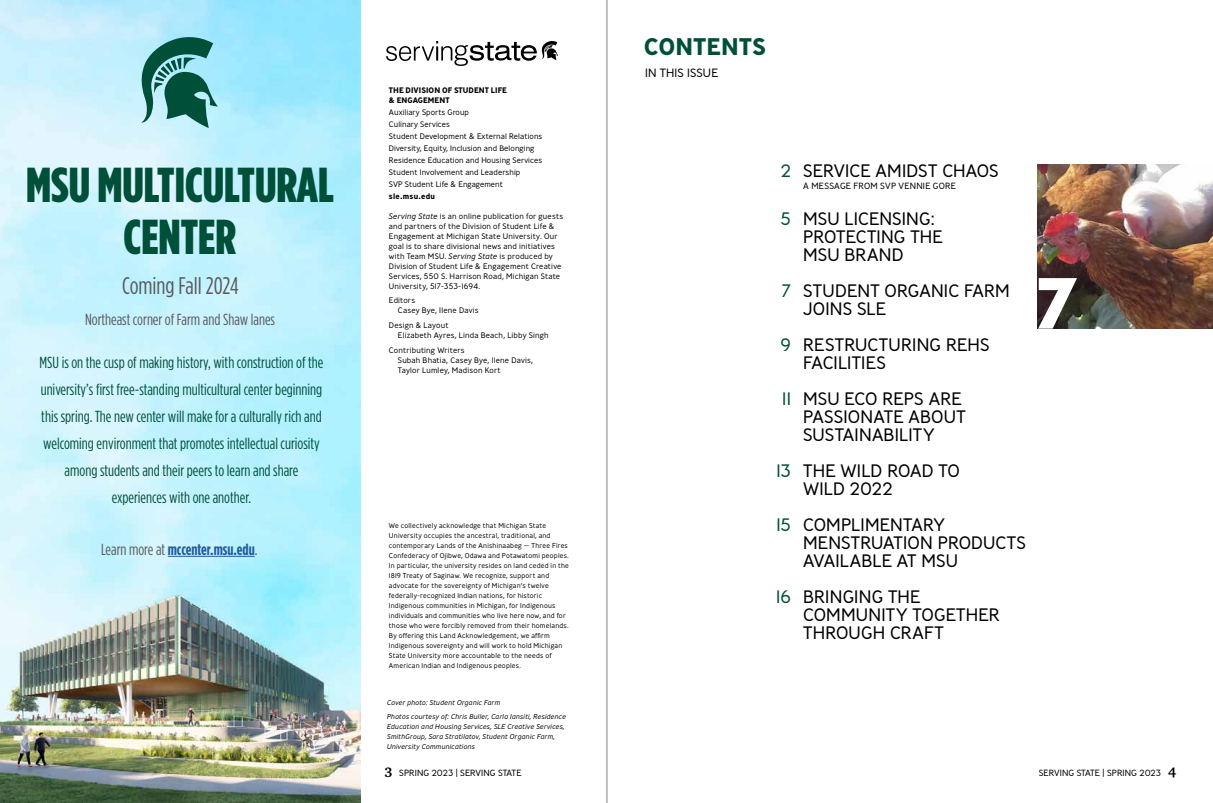
<style>
.page{position:relative;width:1213px;height:803px;background:#fff}
.page>*{position:absolute;margin:0;border:0;box-sizing:border-box;transform-origin:0 0}
.t1{font:800 72px "Ministry";color:#fff}
.t2{font:900 49px/52.8px "Gotham Condensed";color:#004f39;text-align:center}
.t3{font:24px "Gotham Condensed";color:#58595b}
.t4{font:700 24px "Ministry";color:#004f39}
.t5{font:300 18px/18px "Ministry";color:#000}
.t6{font:16px/27px "Gotham Condensed";color:#004f39;text-align:center}
.t7{font:16px "Gotham Condensed";color:#58595b}
.t8{font:700 16px "Gotham Condensed";color:#215e9e}
.t9{font:300 12px "Ministry";letter-spacing:.005em;color:#000}
.t10{font:300 9px "Ministry";color:#000}
.t11{font:300 8px/10px "Ministry";letter-spacing:.01em;color:#000}
.t12{font:700 8px/10px "Ministry";color:#000}
.t13{font:300 7px/10px "Ministry";letter-spacing:.02em;color:#000}
.t14{font:italic 300 7px/10px "Ministry";letter-spacing:.015em;color:#000}
.s1{font-weight:400;color:#58595b}
.s2{font-style:italic}
.s3{font-family:"Charter ITC Std";font-weight:700;font-size:14px}
.s4{color:#004f39}
</style>
<div class="page">
<img style="left:0;top:0;width:360px;height:803px">
<svg style="left:137px;top:27px;width:81px;height:101px;background:#68a8a8"></svg>
<svg style="left:386px;top:41px;width:172px;height:25px"></svg>
<hr style="left:168px;top:556px;width:87px;height:1px;background:#215e9e">
<img style="left:1037px;top:165px;width:175px;height:164px">
<hr style="left:607px;top:0;width:1px;height:803px;background:#000">
<p class="t2" style="left:26px;top:158px;width:309px">MSU MULTICULTURAL<br>CENTER</p>
<p class="t3" style="left:122px;top:272px;width:118px">Coming Fall 2024</p>
<p class="t7" style="left:85px;top:310px;width:191px">Northeast corner of Farm and Shaw lanes</p>
<p class="t6" style="left:40px;top:349px;width:285px">MSU is on the cusp of making history, with construction of the university’s first free-standing multicultural center beginning this spring. The new center will make for a culturally rich and welcoming environment that promotes intellectual curiosity among students and their peers to learn and share experiences with one another.</p>
<p class="t8" style="left:101px;top:540px;width:158px"><span class="s1">Learn more at</span> mccenter.msu.edu<span class="s1">.</span></p>
<p class="t12" style="left:389px;top:85px;width:120px">THE DIVISION OF STUDENT LIFE &amp; ENGAGEMENT</p>
<p class="t11" style="left:389px;top:107px;width:82px">Auxiliary Sports Group</p>
<p class="t11" style="left:389px;top:119px;width:63px">Culinary Services</p>
<p class="t11" style="left:389px;top:131px;width:155px">Student Development &amp; External Relations</p>
<p class="t11" style="left:389px;top:143px;width:147px">Diversity, Equity, Inclusion and Belonging</p>
<p class="t11" style="left:389px;top:155px;width:155px">Residence Education and Housing Services</p>
<p class="t11" style="left:389px;top:167px;width:133px">Student Involvement and Leadership</p>
<p class="t11" style="left:389px;top:179px;width:116px">SVP Student Life &amp; Engagement</p>
<p class="t12" style="left:389px;top:191px;width:48px">sle.msu.edu</p>
<p class="t11" style="left:389px;top:211px;width:176px"><span class="s2">Serving State</span> is an online publication for guests and partners of the Division of Student Life &amp; Engagement at Michigan State University. Our goal is to share divisional news and initiatives with Team MSU. <span class="s2">Serving State</span> is produced by Division of Student Life &amp; Engagement Creative Services, 550 S. Harrison Road, Michigan State University, 517-353-1694.</p>
<p class="t11" style="left:398px;top:296px;width:82px;text-indent:-9px">Editors<br>Casey Bye, Ilene Davis</p>
<p class="t11" style="left:398px;top:320px;width:152px;text-indent:-9px">Design &amp; Layout<br>Elizabeth Ayres, Linda Beach, Libby Singh</p>
<p class="t11" style="left:398px;top:345px;width:136px;text-indent:-9px">Contributing Writers<br>Subah Bhatia, Casey Bye, Ilene Davis,<br>Taylor Lumley, Madison Kort</p>
<p class="t13" style="left:389px;top:520px;width:182px">We collectively acknowledge that Michigan State University occupies the ancestral, traditional, and contemporary Lands of the Anishinaabeg — Three Fires Confederacy of Ojibwe, Odawa and Potawatomi peoples.<br>In particular, the university resides on land ceded in the 1819 Treaty of Saginaw. We recognize, support and advocate for the sovereignty of Michigan’s twelve federally-recognized Indian nations, for historic Indigenous communities in Michigan, for Indigenous individuals and communities who live here now, and for those who were forcibly removed from their homelands.<br>By offering this Land Acknowledgement, we affirm Indigenous sovereignty and will work to hold Michigan State University more accountable to the needs of American Indian and Indigenous peoples.</p>
<p class="t14" style="left:387px;top:697px;width:115px">Cover photo: Student Organic Farm</p>
<p class="t14" style="left:387px;top:711px;width:180px">Photos courtesy of: Chris Buller, Carla Iansiti, Residence Education and Housing Services, SLE Creative Services, SmithGroup, Sara Stratilatov, Student Organic Farm, University Communications</p>
<p class="t10" style="left:384px;top:767px;width:138px"><span class="s3">3</span> SPRING 2023 | SERVING STATE</p>
<p class="t4" style="left:644px;top:31px;width:124px">CONTENTS</p>
<p class="t9" style="left:645px;top:65px;width:75px">IN THIS ISSUE</p>
<p class="t5" style="left:780px;top:161px;width:220px"><span class="s4">2</span> SERVICE AMIDST CHAOS</p>
<p class="t10" style="left:803px;top:180px;width:154px">A MESSAGE FROM SVP VENNIE GORE</p>
<p class="t5" style="left:803px;top:209px;width:141px;text-indent:-22px"><span class="s4">5</span> MSU LICENSING:<br>PROTECTING THE<br>MSU BRAND</p>
<p class="t5" style="left:803px;top:281px;width:208px;text-indent:-22px"><span class="s4">7</span> STUDENT ORGANIC FARM<br>JOINS SLE</p>
<p class="t5" style="left:803px;top:335px;width:188px;text-indent:-23px"><span class="s4">9</span> RESTRUCTURING REHS<br>FACILITIES</p>
<p class="t5" style="left:803px;top:389px;width:164px;text-indent:-21px"><span class="s4">11</span> MSU ECO REPS ARE<br>PASSIONATE ABOUT<br>SUSTAINABILITY</p>
<p class="t5" style="left:803px;top:461px;width:158px;text-indent:-27px"><span class="s4">13</span> THE WILD ROAD TO<br>WILD 2022</p>
<p class="t5" style="left:803px;top:515px;width:224px;text-indent:-27px"><span class="s4">15</span> COMPLIMENTARY<br>MENSTRUATION PRODUCTS<br>AVAILABLE AT MSU</p>
<p class="t5" style="left:803px;top:587px;width:198px;text-indent:-27px"><span class="s4">16</span> BRINGING THE<br>COMMUNITY TOGETHER<br>THROUGH CRAFT</p>
<p class="t1" style="left:1033px;top:256px;width:46px">7</p>
<p class="t10" style="left:1038px;top:767px;width:139px">SERVING STATE | SPRING 2023 <span class="s3">4</span></p>
</div>
